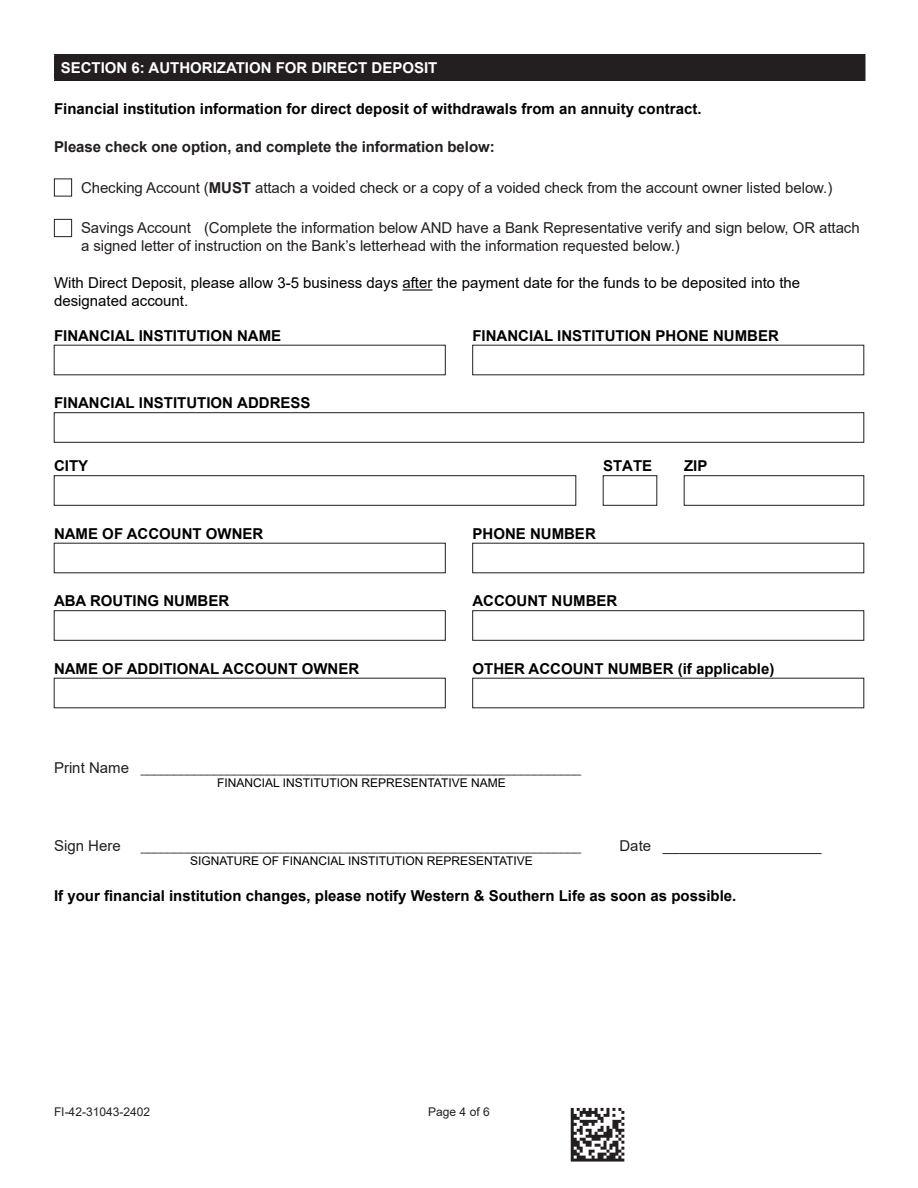
<style>
.page{position:relative;width:918px;height:1188px;background:#fff}
.page>*{position:absolute;margin:0;border:0;box-sizing:border-box;transform-origin:0 0}
.t1{font:700 15px "Arial";color:#000}
.t2{font:15px/18px "Arial";letter-spacing:-.005em;color:#231f20}
.t3{font:15px/18px "Arial";color:#000}
.t4{font:700 15px "Arial";letter-spacing:-.005em;color:#231f20}
.t5{font:700 15px "Arial";color:#fff}
.t6{font:12px "Arial";color:#231f20}
.t7{font:12px "Arial";color:#000}
.s1{font-weight:700}
.s2{font-size:15px}
</style>
<div class="page">
<div style="left:55px;top:55px;width:810px;height:25px;background:#231f20"></div>
<hr style="left:54px;top:54px;width:812px;height:2px;background:#231f20">
<hr style="left:54px;top:56px;width:2px;height:24px;background:#231f20">
<hr style="left:864px;top:56px;width:2px;height:24px;background:#231f20">
<hr style="left:54px;top:80px;width:812px;height:1px;background:#231f20">
<div style="left:54px;top:412px;width:810px;height:30px;border:1px solid #231f20"></div>
<div style="left:54px;top:476px;width:522px;height:30px;border:1px solid #231f20"></div>
<div style="left:603px;top:476px;width:54px;height:30px;border:1px solid #231f20"></div>
<div style="left:684px;top:476px;width:180px;height:30px;border:1px solid #231f20"></div>
<div style="left:54px;top:610px;width:392px;height:30px;border:1px solid #231f20"></div>
<div style="left:472px;top:610px;width:392px;height:30px;border:1px solid #231f20"></div>
<div style="left:54px;top:178px;width:18px;height:18px;border:1px solid #231f20"></div>
<div style="left:54px;top:219px;width:18px;height:18px;border:1px solid #231f20"></div>
<hr style="left:402px;top:289px;width:31px;height:2px;background:#000">
<svg style="left:571px;top:1108px;width:53px;height:54px"></svg>
<p class="t5" style="left:61px;top:57px;width:378px">SECTION 6: AUTHORIZATION FOR DIRECT DEPOSIT</p>
<p class="t1" style="left:54px;top:99px;width:649px">Financial institution information for direct deposit of withdrawals from an annuity contract.</p>
<p class="t4" style="left:54px;top:136px;width:442px">Please check one option, and complete the information below:</p>
<p class="t2" style="left:81px;top:179px;width:753px">Checking Account (<span class="s1">MUST</span> attach a voided check or a copy of a voided check from the account owner listed below.)</p>
<p class="t2" style="left:81px;top:219px;width:780px">Savings Account (Complete the information below AND have a Bank Representative verify and sign below, OR attach a signed letter of instruction on the Bank’s letterhead with the information requested below.)</p>
<p class="t3" style="left:54px;top:274px;width:748px">With Direct Deposit, please allow 3-5 business days after the payment date for the funds to be deposited into the designated account.</p>
<p class="t1" style="left:54px;top:325px;width:229px">FINANCIAL INSTITUTION NAME</p>
<p class="t1" style="left:54px;top:393px;width:258px">FINANCIAL INSTITUTION ADDRESS</p>
<p class="t1" style="left:472px;top:325px;width:308px">FINANCIAL INSTITUTION PHONE NUMBER</p>
<p class="t1" style="left:54px;top:456px;width:36px">CITY</p>
<p class="t1" style="left:603px;top:456px;width:51px">STATE</p>
<p class="t1" style="left:684px;top:456px;width:25px">ZIP</p>
<p class="t1" style="left:54px;top:523px;width:211px">NAME OF ACCOUNT OWNER</p>
<p class="t1" style="left:472px;top:523px;width:125px">PHONE NUMBER</p>
<p class="t1" style="left:54px;top:591px;width:177px">ABA ROUTING NUMBER</p>
<p class="t1" style="left:472px;top:591px;width:146px">ACCOUNT NUMBER</p>
<p class="t1" style="left:54px;top:658px;width:307px">NAME OF ADDITIONAL ACCOUNT OWNER</p>
<p class="t1" style="left:472px;top:658px;width:303px">OTHER ACCOUNT NUMBER (if applicable)</p>
<p class="t6" style="left:54px;top:760px;width:529px"><span class="s2">Print Name</span> __________________________________________________________________</p>
<p class="t7" style="left:217px;top:775px;width:290px">FINANCIAL INSTITUTION REPRESENTATIVE NAME</p>
<p class="t2" style="left:54px;top:837px;width:68px">Sign Here</p>
<p class="t6" style="left:141px;top:838px;width:442px">__________________________________________________________________</p>
<p class="t7" style="left:190px;top:853px;width:344px">SIGNATURE OF FINANCIAL INSTITUTION REPRESENTATIVE</p>
<p class="t2" style="left:620px;top:837px;width:203px">Date ___________________</p>
<p class="t1" style="left:54px;top:885px;width:684px">If your financial institution changes, please notify Western &amp; Southern Life as soon as possible.</p>
<p class="t6" style="left:54px;top:1104px;width:98px">FI-42-31043-2402</p>
<p class="t6" style="left:428px;top:1104px;width:63px">Page 4 of 6</p>
</div>
